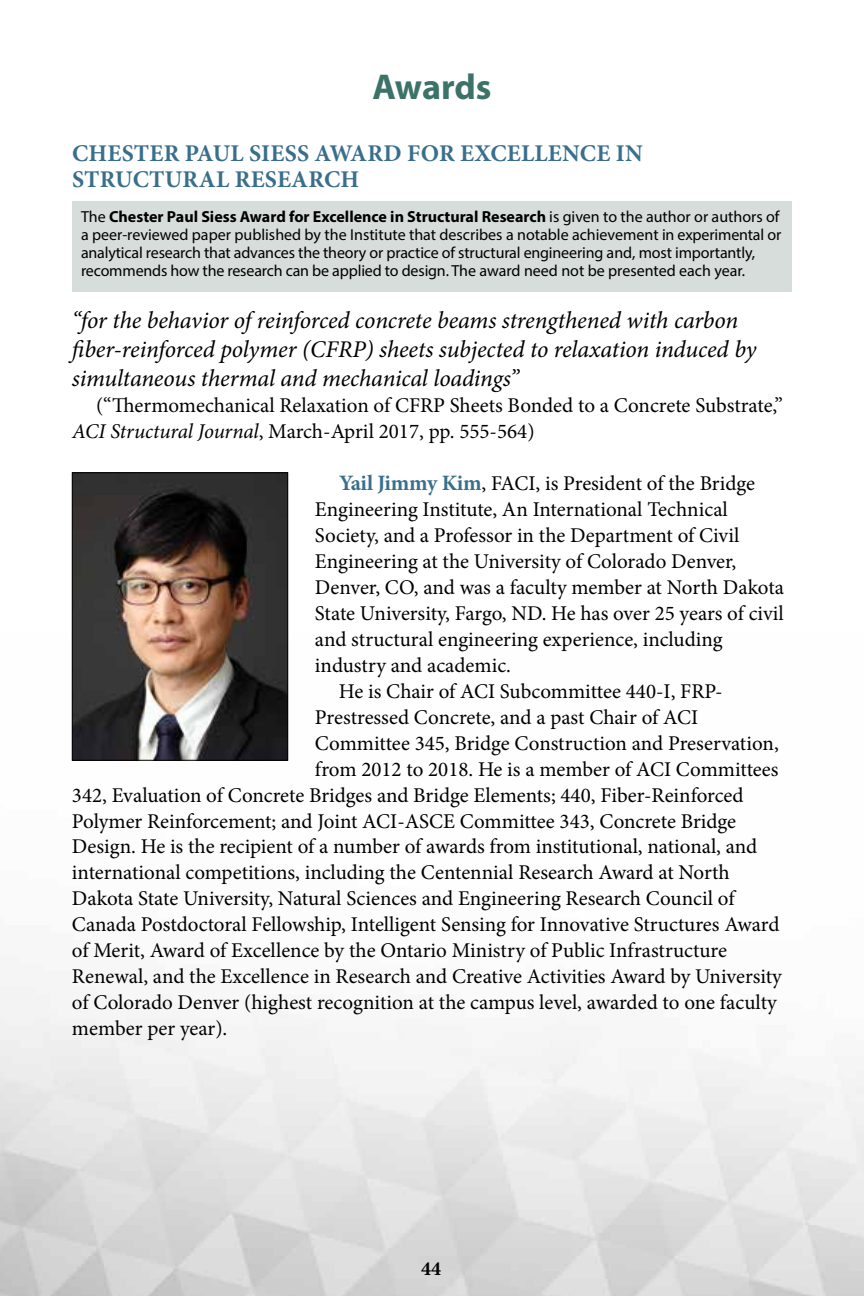
<style>
.page{position:relative;width:864px;height:1296px;background:#fff}
.page>*{position:absolute;margin:0;border:0;box-sizing:border-box;transform-origin:0 0}
.t1{font:700 36px "Myriad Pro";letter-spacing:-.005em;color:#3c7267}
.t2{font:italic 24px/28.8px "Minion Pro";letter-spacing:-.005em;color:#000}
.t3{font:700 24px/26px "Minion Pro";letter-spacing:.01em;color:#396f8c}
.t4{font:21px/26px "Minion Pro";color:#000}
.t5{font:700 20px "Minion Pro";color:#000}
.t6{font:16px/18px "Myriad Pro";letter-spacing:-.01em;color:#000}
.s1{font-weight:700}
.s2{font-style:italic}
.s3{font-weight:700;font-size:22px;color:#396f8c}
</style>
<div class="page">
<div style="left:72px;top:201px;width:720px;height:91px;background:#d7dddb"></div>
<img style="left:74px;top:475px;width:212px;height:284px">
<div style="left:72px;top:473px;width:216px;height:288px;border:1px solid #000"></div>
<h1 class="t1" style="left:372px;top:63px;width:121px">Awards</h1>
<p class="t3" style="left:72px;top:140px;width:572px">CHESTER PAUL SIESS AWARD FOR EXCELLENCE IN<br>STRUCTURAL RESEARCH</p>
<p class="t6" style="left:81px;top:208px;width:702px">The <span class="s1">Chester Paul Siess Award for Excellence in Structural Research</span> is given to the author or authors of a peer-reviewed paper published by the Institute that describes a notable achievement in experimental or analytical research that advances the theory or practice of structural engineering and, most importantly, recommends how the research can be applied to design. The award need not be presented each year.</p>
<p class="t2" style="left:72px;top:306px;width:686px">“for the behavior of reinforced concrete beams strengthened with carbon fiber-reinforced polymer (CFRP) sheets subjected to relaxation induced by simultaneous thermal and mechanical loadings”</p>
<p class="t4" style="left:72px;top:392px;width:712px;text-indent:24px">(“Thermomechanical Relaxation of CFRP Sheets Bonded to a Concrete Substrate,”<br><span class="s2">ACI Structural Journal</span>, March-April 2017, pp. 555-564)</p>
<p class="t4" style="left:339px;top:470px;width:418px"><span class="s3">Yail Jimmy Kim</span>, FACI, is President of the Bridge</p>
<p class="t4" style="left:315px;top:496px;width:414px">Engineering Institute, An International Technical</p>
<p class="t4" style="left:315px;top:522px;width:426px">Society, and a Professor in the Department of Civil</p>
<p class="t4" style="left:315px;top:548px;width:423px">Engineering at the University of Colorado Denver,</p>
<p class="t4" style="left:315px;top:574px;width:471px">Denver, CO, and was a faculty member at North Dakota</p>
<p class="t4" style="left:315px;top:600px;width:470px">State University, Fargo, ND. He has over 25 years of civil</p>
<p class="t4" style="left:315px;top:626px;width:409px">and structural engineering experience, including</p>
<p class="t4" style="left:315px;top:652px;width:198px">industry and academic.</p>
<p class="t4" style="left:339px;top:678px;width:385px">He is Chair of ACI Subcommittee 440-I, FRP-</p>
<p class="t4" style="left:315px;top:704px;width:385px">Prestressed Concrete, and a past Chair of ACI</p>
<p class="t4" style="left:315px;top:730px;width:465px">Committee 345, Bridge Construction and Preservation,</p>
<p class="t4" style="left:315px;top:756px;width:465px">from 2012 to 2018. He is a member of ACI Committees</p>
<p class="t4" style="left:72px;top:782px;width:673px">342, Evaluation of Concrete Bridges and Bridge Elements; 440, Fiber-Reinforced</p>
<p class="t4" style="left:72px;top:808px;width:666px">Polymer Reinforcement; and Joint ACI-ASCE Committee 343, Concrete Bridge</p>
<p class="t4" style="left:72px;top:834px;width:687px">Design. He is the recipient of a number of awards from institutional, national, and</p>
<p class="t4" style="left:72px;top:860px;width:659px">international competitions, including the Centennial Research Award at North</p>
<p class="t4" style="left:72px;top:886px;width:664px">Dakota State University, Natural Sciences and Engineering Research Council of</p>
<p class="t4" style="left:72px;top:912px;width:709px">Canada Postdoctoral Fellowship, Intelligent Sensing for Innovative Structures Award</p>
<p class="t4" style="left:72px;top:938px;width:657px">of Merit, Award of Excellence by the Ontario Ministry of Public Infrastructure</p>
<p class="t4" style="left:72px;top:964px;width:711px">Renewal, and the Excellence in Research and Creative Activities Award by University</p>
<p class="t4" style="left:72px;top:990px;width:706px">of Colorado Denver (highest recognition at the campus level, awarded to one faculty</p>
<p class="t4" style="left:72px;top:1016px;width:157px">member per year).</p>
<p class="t5" style="left:421px;top:1254px;width:21px">44</p>
</div>
